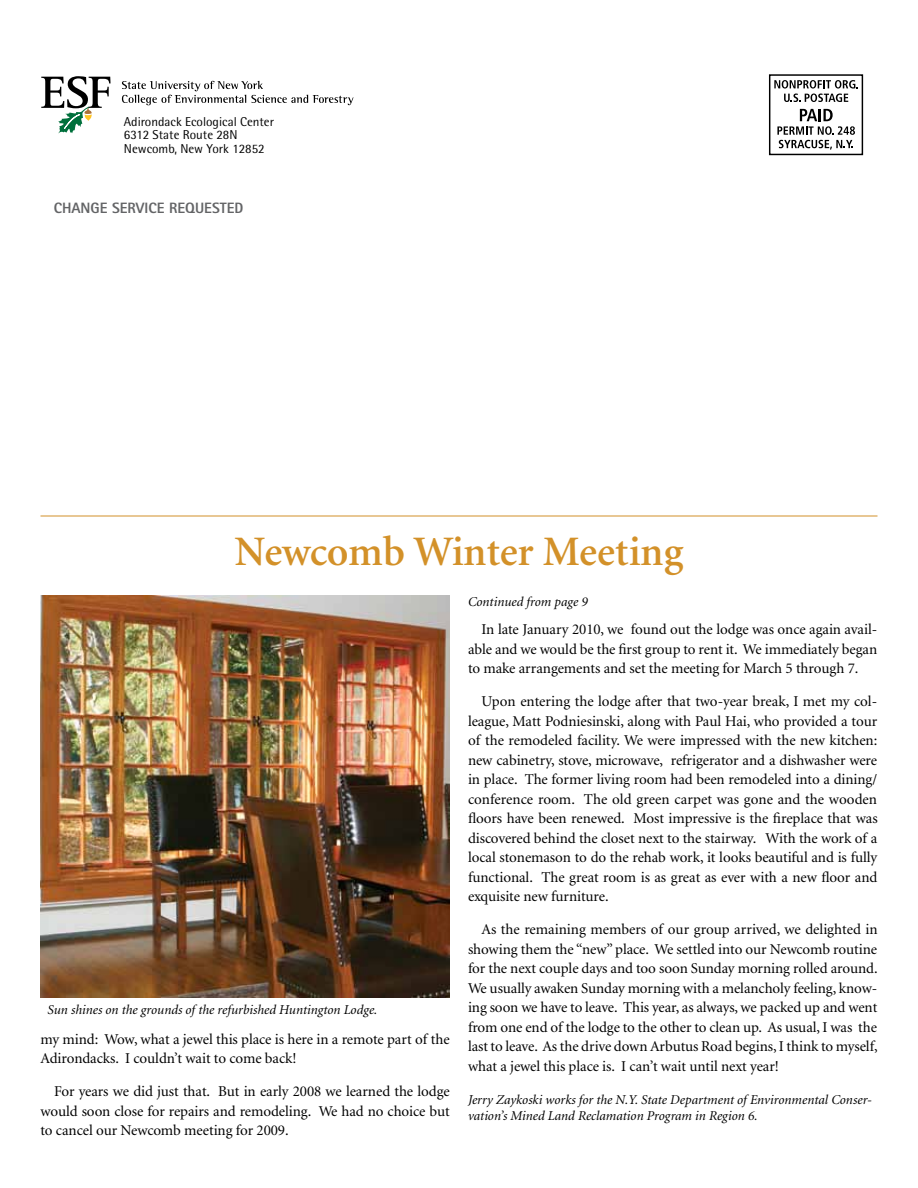
<style>
.page{position:relative;width:918px;height:1188px;background:#fff}
.page>*{position:absolute;margin:0;border:0;box-sizing:border-box;transform-origin:0 0}
.t1{font:600 42px "Minion";color:#d39129}
.t2{font:15px/19.5px "Minion";letter-spacing:-.005em;color:#000;text-align:justify}
.t3{font:800 15px "Rotis Sans Serif";color:#636466}
.t4{font:italic 13.5px/16.5px "Minion";color:#000}
.t5{font:12.9px/13.5px "Rotis Semi Sans";color:#000}
</style>
<div class="page">
<img style="left:40px;top:596px;width:410px;height:402px">
<svg style="left:122px;top:81px;width:232px;height:24px"></svg>
<svg style="left:41px;top:76px;width:70px;height:58px"></svg>
<div style="left:769px;top:74px;width:94px;height:81px;border:1px solid #000"></div>
<svg style="left:777px;top:109px;width:78px;height:41px"></svg>
<svg style="left:774px;top:80px;width:84px;height:22px"></svg>
<hr style="left:40px;top:516px;width:838px;height:1px;background:#d39129">
<p class="t5" style="left:124px;top:114px;width:152px">Adirondack Ecological Center<br>6312 State Route 28N<br>Newcomb, New York 12852</p>
<p class="t3" style="left:54px;top:199px;width:191px">CHANGE SERVICE REQUESTED</p>
<h1 class="t1" style="left:234px;top:530px;width:450px">Newcomb Winter Meeting</h1>
<p class="t4" style="left:468px;top:594px;width:121px">Continued from page 9</p>
<p class="t4" style="left:48px;top:1002px;width:331px">Sun shines on the grounds of the refurbished Huntington Lodge.</p>
<p class="t2" style="left:40px;top:1030px;width:411px">my mind: Wow, what a jewel this place is here in a remote part of the<br>Adirondacks. I couldn’t wait to come back!</p>
<p class="t2" style="left:40px;top:1082px;width:411px;text-indent:14px">For years we did just that. But in early 2008 we learned the lodge would soon close for repairs and remodeling. We had no choice but to cancel our Newcomb meeting for 2009.</p>
<p class="t2" style="left:468px;top:620px;width:411px;text-indent:14px">In late January 2010, we found out the lodge was once again avail&shy;able and we would be the first group to rent it. We immediately began to make arrangements and set the meeting for March 5 through 7.</p>
<p class="t2" style="left:468px;top:692px;width:411px;text-indent:14px">Upon entering the lodge after that two-year break, I met my col&shy;league, Matt Podniesinski, along with Paul Hai, who provided a tour of the remodeled facility. We were impressed with the new kitchen: new cabinetry, stove, microwave, refrigerator and a dishwasher were in place. The former living room had been remodeled into a dining/ conference room. The old green carpet was gone and the wooden floors have been renewed. Most impressive is the fireplace that was discovered behind the closet next to the stairway. With the work of a local stonemason to do the rehab work, it looks beautiful and is fully functional. The great room is as great as ever with a new floor and exquisite new furniture.</p>
<p class="t2" style="left:468px;top:920px;width:411px;text-indent:14px">As the remaining members of our group arrived, we delighted in showing them the “new” place. We settled into our Newcomb routine for the next couple days and too soon Sunday morning rolled around.<br>We usually awaken Sunday morning with a melancholy feeling, know&shy;ing soon we have to leave. This year, as always, we packed up and went from one end of the lodge to the other to clean up. As usual, I was the last to leave. As the drive down Arbutus Road begins, I think to myself, what a jewel this place is. I can’t wait until next year!</p>
<p class="t4" style="left:468px;top:1092px;width:406px">Jerry Zaykoski works for the N.Y. State Department of Environmental Conser&shy;vation’s Mined Land Reclamation Program in Region 6.</p>
</div>
